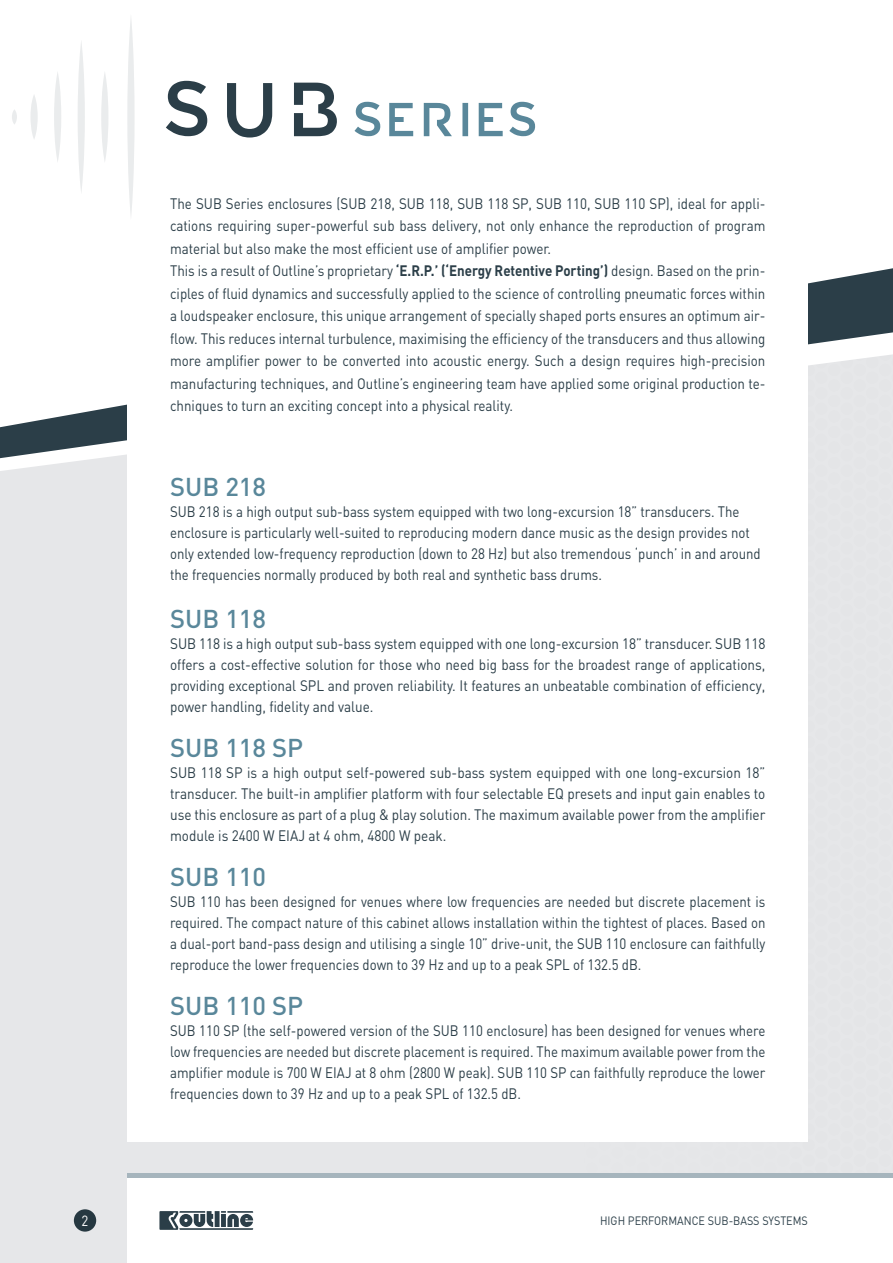
<style>
.page{position:relative;width:893px;height:1263px;background:#fff}
.page>*{position:absolute;margin:0;border:0;box-sizing:border-box;transform-origin:0 0}
.t1{font:55.5px "OUTLINE";letter-spacing:-.06em;color:#59879a}
.t2{font:500 25.5px "DIN";color:#59879a}
.t3{font:15px/21px "DIN";color:#2b3e48;text-align:justify;scale:.88 1}
.t4{font:15px/22.5px "DIN";color:#2b3e48;scale:.89 1}
.t5{font:15px/21px "DIN";color:#2b3e48;text-align:justify;scale:.9 1}
.t6{font:14.7px "DIN";color:#fff;scale:.9 1}
.t7{font:12px "DIN";color:#2b3e48;scale:.9 1}
.s1{font-weight:700}
</style>
<div class="page">
<div style="left:0;top:460px;width:893px;height:803px;background:#e6e7e9"></div>
<svg style="left:0;top:268px;width:893px;height:192px"></svg>
<div style="left:128px;top:0;width:680px;height:1142px;background:#fff"></div>
<div style="left:128px;top:1178px;width:765px;height:85px;background:#fff"></div>
<hr style="left:128px;top:1174px;width:765px;height:4px;background:#a6b5bd">
<div style="left:74px;top:1209px;width:22px;height:22px;background:#263841;border-radius:50%"></div>
<svg style="left:159px;top:1211px;width:94px;height:19px"></svg>
<svg style="left:78px;top:42px;width:7px;height:150px"></svg>
<svg style="left:54px;top:72px;width:7px;height:90px"></svg>
<svg style="left:30px;top:95px;width:8px;height:44px"></svg>
<svg style="left:12px;top:110px;width:5px;height:14px"></svg>
<svg style="left:101px;top:73px;width:7px;height:88px"></svg>
<svg style="left:127px;top:20px;width:8px;height:194px"></svg>
<svg style="left:166px;top:81px;width:171px;height:57px"></svg>
<h1 class="t1" style="left:355px;top:89px;width:196px">SERIES</h1>
<p class="t4" style="left:170px;top:192px;width:670px">The SUB Series enclosures (SUB 218, SUB 118, SUB 118 SP, SUB 110, SUB 110 SP), ideal for appli&shy;cations requiring super-powerful sub bass delivery, not only enhance the reproduction of program material but also make the most efficient use of amplifier power.<br>This is a result of Outline’s proprietary <span class="s1">‘E.R.P.’ (‘Energy Retentive Porting’)</span> design. Based on the prin&shy;ciples of fluid dynamics and successfully applied to the science of controlling pneumatic forces within a loudspeaker enclosure, this unique arrangement of specially shaped ports ensures an optimum air&shy;flow. This reduces internal turbulence, maximising the efficiency of the transducers and thus allowing more amplifier power to be converted into acoustic energy. Such a design requires high-precision manufacturing techniques, and Outline’s engineering team have applied some original production te&shy;chniques to turn an exciting concept into a physical reality.</p>
<h2 class="t2" style="left:170px;top:470px;width:98px">SUB 218</h2>
<p class="t3" style="left:170px;top:501px;width:673px;text-align:left">SUB 218 is a high output sub-bass system equipped with two long-excursion 18” transducers. The enclosure is particularly well-suited to reproducing modern dance music as the design provides not only extended low-frequency reproduction (down to 28 Hz) but also tremendous ‘punch’ in and around the frequencies normally produced by both real and synthetic bass drums.</p>
<h2 class="t2" style="left:170px;top:602px;width:98px">SUB 118</h2>
<p class="t5" style="left:170px;top:633px;width:663px">SUB 118 is a high output sub-bass system equipped with one long-excursion 18” transducer. SUB 118 offers a cost-effective solution for those who need big bass for the broadest range of applications, providing exceptional SPL and proven reliability. It features an unbeatable combination of efficiency, power handling, fidelity and value.</p>
<h2 class="t2" style="left:170px;top:731px;width:135px">SUB 118 SP</h2>
<p class="t5" style="left:170px;top:762px;width:663px">SUB 118 SP is a high output self-powered sub-bass system equipped with one long-excursion 18” transducer. The built-in amplifier platform with four selectable EQ presets and input gain enables to use this enclosure as part of a plug &amp; play solution. The maximum available power from the amplifier module is 2400 W EIAJ at 4 ohm, 4800 W peak.</p>
<h2 class="t2" style="left:170px;top:860px;width:98px">SUB 110</h2>
<p class="t3" style="left:170px;top:891px;width:678px">SUB 110 has been designed for venues where low frequencies are needed but discrete placement is required. The compact nature of this cabinet allows installation within the tightest of places. Based on a dual-port band-pass design and utilising a single 10” drive-unit, the SUB 110 enclosure can faithfully reproduce the lower frequencies down to 39 Hz and up to a peak SPL of 132.5 dB.</p>
<h2 class="t2" style="left:170px;top:989px;width:135px">SUB 110 SP</h2>
<p class="t3" style="left:170px;top:1020px;width:678px">SUB 110 SP (the self-powered version of the SUB 110 enclosure) has been designed for venues where low frequencies are needed but discrete placement is required. The maximum available power from the amplifier module is 700 W EIAJ at 8 ohm (2800 W peak). SUB 110 SP can faithfully reproduce the lower frequencies down to 39 Hz and up to a peak SPL of 132.5 dB.</p>
<p class="t6" style="left:82px;top:1211px;width:9px">2</p>
<p class="t7" style="left:600px;top:1213px;width:232px">HIGH PERFORMANCE SUB-BASS SYSTEMS</p>
</div>
